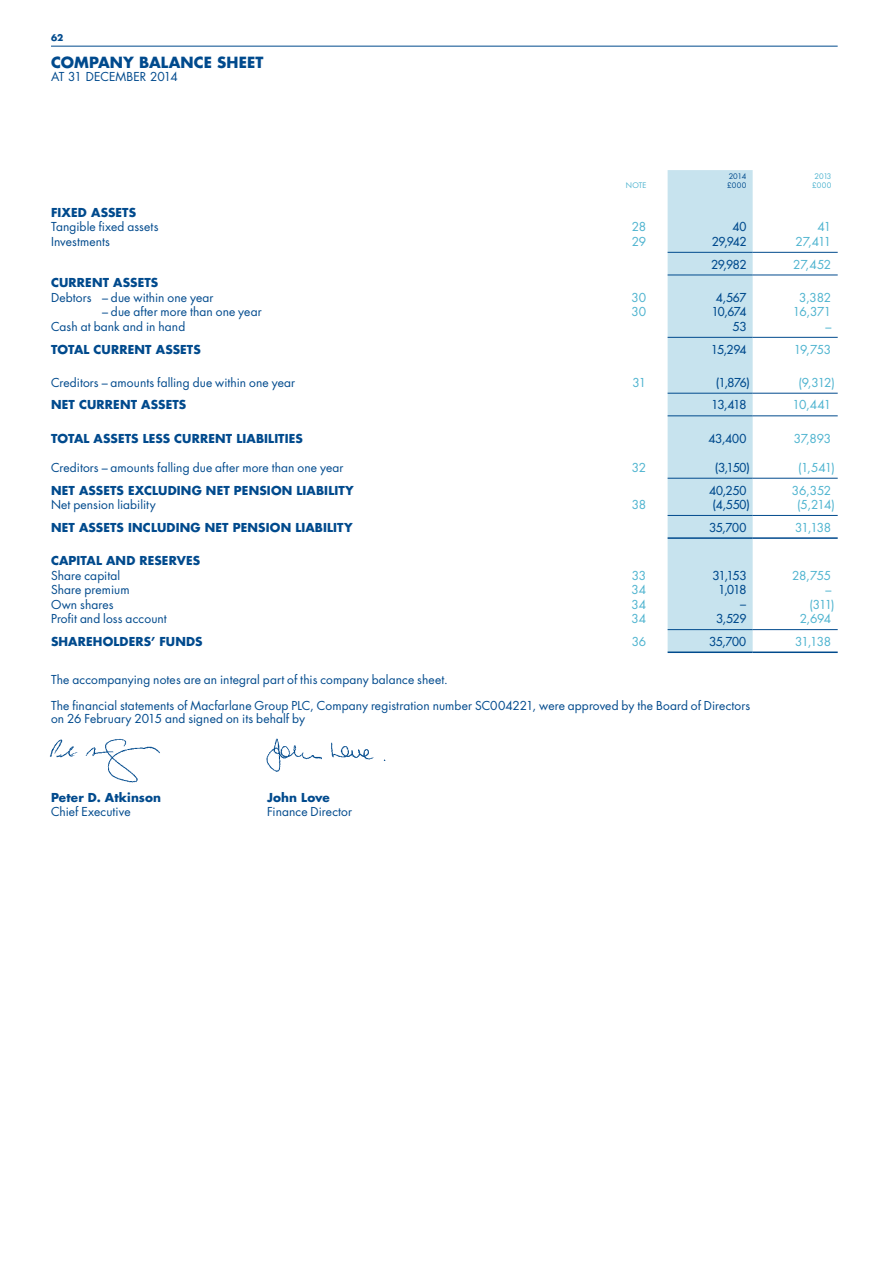
<style>
.page{position:relative;width:893px;height:1263px;background:#fff}
.page>*{position:absolute;margin:0;border:0;box-sizing:border-box;transform-origin:0 0}
.t1{font:700 15px "Futura Std";letter-spacing:.005em;color:#004a8d}
.t2{font:12px/26.2px "Futura Std";letter-spacing:.01em;color:#004a8d}
.t3{font:700 12px "Futura Std";letter-spacing:.01em;color:#004a8d}
.t4{font:12px "Futura Std";letter-spacing:-.03em;color:#4db3cf}
.t5{font:500 12px "Futura Std";letter-spacing:-.02em;color:#004a8d}
.t6{font:700 9px "Futura Std";color:#004a8d}
.t7{font:7.5px/9px "Futura Std";letter-spacing:.01em;color:#4db3cf;text-align:center}
.t8{font:7.5px/9px "Futura Std";letter-spacing:-.005em;color:#004a8d}
</style>
<div class="page">
<hr style="left:51px;top:46px;width:787px;height:1px;background:#004a8d">
<div style="left:668px;top:170px;width:85px;height:481px;background:#c7e3ee"></div>
<hr style="left:668px;top:252px;width:85px;height:1px;background:#004a8d">
<hr style="left:753px;top:252px;width:85px;height:1px;background:#004a8d">
<hr style="left:668px;top:275px;width:85px;height:1px;background:#004a8d">
<hr style="left:753px;top:275px;width:85px;height:1px;background:#004a8d">
<hr style="left:668px;top:393px;width:85px;height:1px;background:#004a8d">
<hr style="left:753px;top:393px;width:85px;height:1px;background:#004a8d">
<hr style="left:668px;top:478px;width:85px;height:1px;background:#004a8d">
<hr style="left:753px;top:478px;width:85px;height:1px;background:#004a8d">
<hr style="left:668px;top:537px;width:85px;height:2px;background:#004a8d">
<hr style="left:753px;top:537px;width:85px;height:2px;background:#004a8d">
<hr style="left:668px;top:415px;width:85px;height:1px;background:#004a8d">
<hr style="left:753px;top:415px;width:85px;height:1px;background:#004a8d">
<hr style="left:668px;top:515px;width:85px;height:1px;background:#004a8d">
<hr style="left:753px;top:515px;width:85px;height:1px;background:#004a8d">
<hr style="left:668px;top:629px;width:85px;height:1px;background:#004a8d">
<hr style="left:753px;top:629px;width:85px;height:1px;background:#004a8d">
<hr style="left:668px;top:651px;width:85px;height:2px;background:#004a8d">
<hr style="left:753px;top:651px;width:85px;height:2px;background:#004a8d">
<hr style="left:668px;top:337px;width:85px;height:1px;background:#004a8d">
<hr style="left:753px;top:337px;width:85px;height:1px;background:#004a8d">
<img style="left:267px;top:738px;width:119px;height:34px">
<img style="left:49px;top:739px;width:111px;height:44px">
<p class="t6" style="left:51px;top:32px;width:14px">62</p>
<p class="t1" style="left:51px;top:52px;width:214px">COMPANY BALANCE SHEET</p>
<p class="t2" style="left:51px;top:64px;width:128px">AT 31 DECEMBER 2014</p>
<p class="t7" style="left:626px;top:180px;width:22px">NOTE</p>
<p class="t8" style="left:727px;top:171px;width:21px">2014 £000</p>
<p class="t7" style="left:812px;top:171px;width:21px">2013 £000</p>
<p class="t3" style="left:51px;top:204px;width:87px">FIXED ASSETS</p>
<p class="t2" style="left:51px;top:214px;width:109px">Tangible fixed assets</p>
<p class="t4" style="left:632px;top:219px;width:16px">28</p>
<p class="t5" style="left:732px;top:219px;width:15px">40</p>
<p class="t4" style="left:818px;top:219px;width:15px">41</p>
<p class="t2" style="left:51px;top:229px;width:61px">Investments</p>
<p class="t4" style="left:632px;top:234px;width:16px">29</p>
<p class="t5" style="left:712px;top:234px;width:36px">29,942</p>
<p class="t4" style="left:795px;top:234px;width:37px">27,411</p>
<p class="t5" style="left:711px;top:257px;width:37px">29,982</p>
<p class="t4" style="left:793px;top:257px;width:40px">27,452</p>
<p class="t3" style="left:51px;top:275px;width:109px">CURRENT ASSETS</p>
<p class="t2" style="left:51px;top:284px;width:164px">Debtors – due within one year</p>
<p class="t4" style="left:632px;top:290px;width:16px">30</p>
<p class="t5" style="left:716px;top:290px;width:32px">4,567</p>
<p class="t4" style="left:799px;top:290px;width:34px">3,382</p>
<p class="t2" style="left:102px;top:299px;width:161px">– due after more than one year</p>
<p class="t4" style="left:632px;top:304px;width:16px">30</p>
<p class="t5" style="left:712px;top:304px;width:36px">10,674</p>
<p class="t4" style="left:793px;top:304px;width:40px">16,371</p>
<p class="t2" style="left:51px;top:314px;width:136px">Cash at bank and in hand</p>
<p class="t5" style="left:733px;top:319px;width:15px">53</p>
<p class="t4" style="left:825px;top:319px;width:7px">–</p>
<p class="t3" style="left:51px;top:341px;width:151px">TOTAL CURRENT ASSETS</p>
<p class="t5" style="left:711px;top:342px;width:37px">15,294</p>
<p class="t4" style="left:794px;top:342px;width:39px">19,753</p>
<p class="t2" style="left:51px;top:369px;width:246px">Creditors – amounts falling due within one year</p>
<p class="t4" style="left:633px;top:375px;width:15px">31</p>
<p class="t5" style="left:716px;top:375px;width:35px">(1,876)</p>
<p class="t4" style="left:798px;top:375px;width:38px">(9,312)</p>
<p class="t3" style="left:51px;top:397px;width:137px">NET CURRENT ASSETS</p>
<p class="t5" style="left:712px;top:397px;width:36px">13,418</p>
<p class="t4" style="left:792px;top:397px;width:40px">10,441</p>
<p class="t3" style="left:51px;top:430px;width:253px">TOTAL ASSETS LESS CURRENT LIABILITIES</p>
<p class="t5" style="left:708px;top:431px;width:39px">43,400</p>
<p class="t4" style="left:794px;top:431px;width:39px">37,893</p>
<p class="t2" style="left:51px;top:454px;width:294px">Creditors – amounts falling due after more than one year</p>
<p class="t4" style="left:632px;top:460px;width:16px">32</p>
<p class="t5" style="left:715px;top:460px;width:36px">(3,150)</p>
<p class="t4" style="left:798px;top:460px;width:38px">(1,541)</p>
<p class="t3" style="left:51px;top:482px;width:304px">NET ASSETS EXCLUDING NET PENSION LIABILITY</p>
<p class="t5" style="left:709px;top:482px;width:39px">40,250</p>
<p class="t4" style="left:792px;top:482px;width:41px">36,352</p>
<p class="t2" style="left:51px;top:492px;width:106px">Net pension liability</p>
<p class="t4" style="left:632px;top:497px;width:16px">38</p>
<p class="t5" style="left:713px;top:497px;width:39px">(4,550)</p>
<p class="t4" style="left:797px;top:497px;width:39px">(5,214)</p>
<p class="t3" style="left:51px;top:519px;width:303px">NET ASSETS INCLUDING NET PENSION LIABILITY</p>
<p class="t5" style="left:709px;top:520px;width:39px">35,700</p>
<p class="t4" style="left:795px;top:520px;width:38px">31,138</p>
<p class="t3" style="left:51px;top:552px;width:151px">CAPITAL AND RESERVES</p>
<p class="t2" style="left:51px;top:562px;width:71px">Share capital</p>
<p class="t4" style="left:632px;top:567px;width:16px">33</p>
<p class="t5" style="left:713px;top:568px;width:35px">31,153</p>
<p class="t4" style="left:792px;top:567px;width:41px">28,755</p>
<p class="t2" style="left:51px;top:577px;width:80px">Share premium</p>
<p class="t4" style="left:632px;top:582px;width:16px">34</p>
<p class="t5" style="left:718px;top:582px;width:29px">1,018</p>
<p class="t4" style="left:825px;top:582px;width:7px">–</p>
<p class="t2" style="left:51px;top:591px;width:64px">Own shares</p>
<p class="t4" style="left:632px;top:597px;width:16px">34</p>
<p class="t5" style="left:740px;top:597px;width:7px">–</p>
<p class="t4" style="left:809px;top:597px;width:27px">(311)</p>
<p class="t2" style="left:51px;top:606px;width:117px">Profit and loss account</p>
<p class="t4" style="left:632px;top:611px;width:16px">34</p>
<p class="t5" style="left:716px;top:611px;width:32px">3,529</p>
<p class="t4" style="left:800px;top:611px;width:33px">2,694</p>
<p class="t3" style="left:51px;top:633px;width:153px">SHAREHOLDERS’ FUNDS</p>
<p class="t4" style="left:632px;top:634px;width:16px">36</p>
<p class="t5" style="left:709px;top:634px;width:39px">35,700</p>
<p class="t4" style="left:795px;top:634px;width:38px">31,138</p>
<p class="t2" style="left:51px;top:666px;width:701px">The accompanying notes are an integral part of this company balance sheet.<br>The financial statements of Macfarlane Group PLC, Company registration number SC004221, were approved by the Board of Directors</p>
<p class="t2" style="left:51px;top:706px;width:256px">on 26 February 2015 and signed on its behalf by</p>
<p class="t3" style="left:51px;top:790px;width:112px">Peter D. Atkinson</p>
<p class="t3" style="left:267px;top:790px;width:64px">John Love</p>
<p class="t2" style="left:51px;top:798px;width:81px">Chief Executive</p>
<p class="t2" style="left:267px;top:798px;width:87px">Finance Director</p>
</div>
